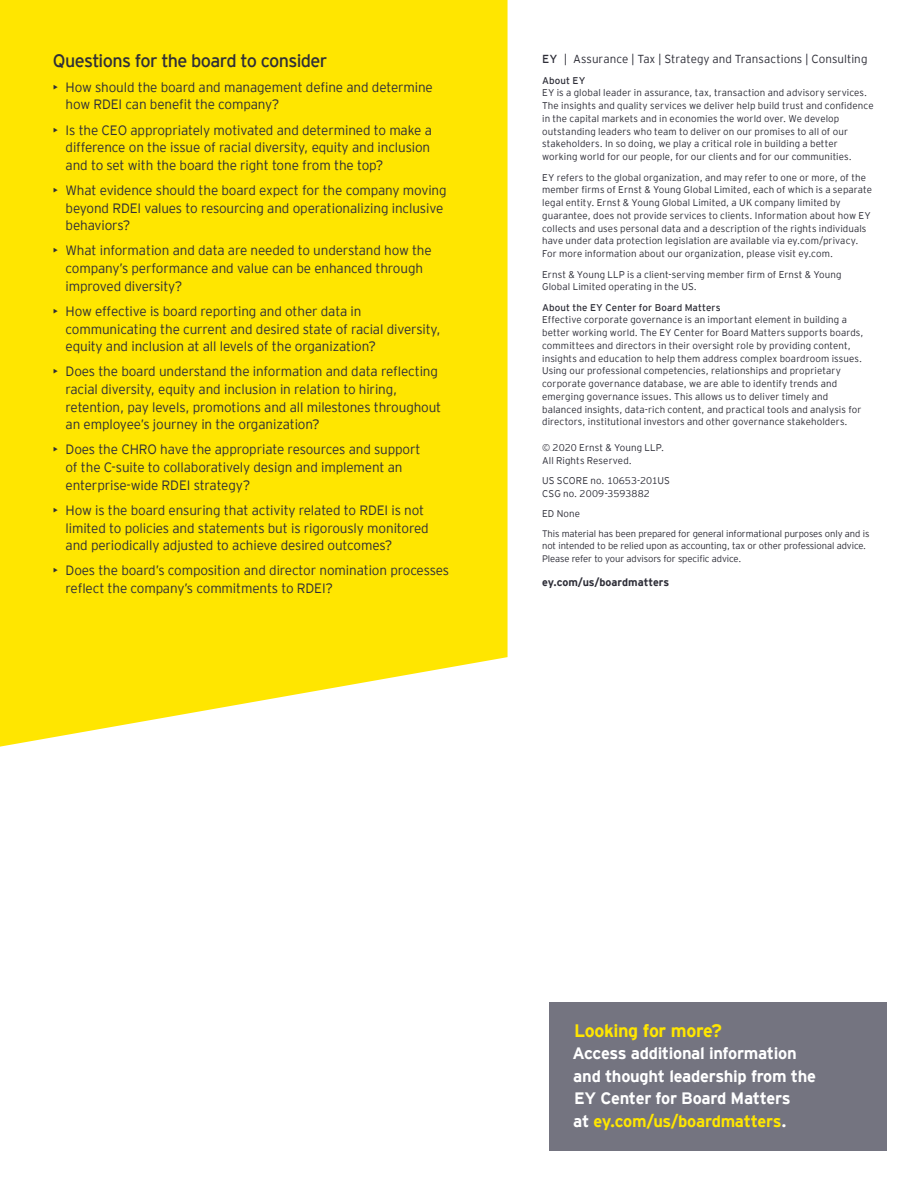
<style>
.page{position:relative;width:918px;height:1188px;background:#fff}
.page>*{position:absolute;margin:0;border:0;box-sizing:border-box;transform-origin:0 0}
.t1{font:18px "EY Interstate";letter-spacing:-.035em;color:#2e2e38}
.t2{font:700 18px "EY Interstate";letter-spacing:-.02em;color:#ffe600}
.t3{font:700 16.5px/22.5px "EY Interstate";letter-spacing:-.02em;color:#fff}
.t4{font:300 13.5px/17.7px "EY Interstate";letter-spacing:-.01em;color:#2e2e38}
.t5{font:300 11.7px "EY Interstate";letter-spacing:.005em;color:#2e2e38}
.t6{font:700 10.8px "EY Interstate";letter-spacing:-.005em;color:#2e2e38}
.t7{font:300 9.75px/12.8px "EY Interstate";letter-spacing:.01em;color:#2e2e38}
.t8{font:9.75px "EY Interstate";letter-spacing:.01em;color:#2e2e38}
.t9{font:300 9.45px/12.3px "EY Interstate";letter-spacing:-.01em;color:#2e2e38}
.s1{font-weight:400}
.s2{color:#ffe600}
</style>
<div class="page">
<div style="left:549px;top:1002px;width:338px;height:149px;background:#747480"></div>
<div style="left:0;top:0;width:508px;height:747px;background:#ffe600"></div>
<h1 class="t1" style="left:53px;top:48px;width:276px">Questions for the board to consider</h1>
<h3 class="t4" style="left:66px;top:77px;width:369px;text-indent:-13px">• How should the board and management define and determine how RDEI can benefit the company?</h3>
<h3 class="t4" style="left:66px;top:120px;width:368px;text-indent:-13px">• Is the CEO appropriately motivated and determined to make a difference on the issue of racial diversity, equity and inclusion and to set with the board the right tone from the top?</h3>
<h3 class="t4" style="left:66px;top:181px;width:383px;text-indent:-13px">• What evidence should the board expect for the company moving beyond RDEI values to resourcing and operationalizing inclusive behaviors?</h3>
<h3 class="t4" style="left:66px;top:241px;width:368px;text-indent:-13px">• What information and data are needed to understand how the company’s performance and value can be enhanced through improved diversity?</h3>
<h3 class="t4" style="left:66px;top:301px;width:376px;text-indent:-13px">• How effective is board reporting and other data in communicating the current and desired state of racial diversity, equity and inclusion at all levels of the organization?</h3>
<p class="t4" style="left:66px;top:362px;width:377px;text-indent:-13px">• Does the board understand the information and data reflecting racial diversity, equity and inclusion in relation to hiring, retention, pay levels, promotions and all milestones throughout an employee’s journey in the organization?</p>
<h3 class="t4" style="left:66px;top:440px;width:357px;text-indent:-13px">• Does the CHRO have the appropriate resources and support of the C-suite to collaboratively design and implement an enterprise-wide RDEI strategy?</h3>
<h3 class="t4" style="left:66px;top:500px;width:365px;text-indent:-13px">• How is the board ensuring that activity related to RDEI is not limited to policies and statements but is rigorously monitored and periodically adjusted to achieve desired outcomes?</h3>
<h3 class="t4" style="left:66px;top:561px;width:385px;text-indent:-13px">• Does the board’s composition and director nomination processes reflect the company’s commitments to RDEI?</h3>
<p class="t5" style="left:542px;top:51px;width:327px"><span class="s1">EY</span> | Assurance | Tax | Strategy and Transactions | Consulting</p>
<p class="t8" style="left:542px;top:73px;width:45px">About EY</p>
<p class="t7" style="left:542px;top:86px;width:333px">EY is a global leader in assurance, tax, transaction and advisory services.<br>The insights and quality services we deliver help build trust and confidence in the capital markets and in economies the world over. We develop outstanding leaders who team to deliver on our promises to all of our stakeholders. In so doing, we play a critical role in building a better working world for our people, for our clients and for our communities.</p>
<p class="t7" style="left:542px;top:170px;width:331px">EY refers to the global organization, and may refer to one or more, of the member firms of Ernst &amp; Young Global Limited, each of which is a separate legal entity. Ernst &amp; Young Global Limited, a UK company limited by guarantee, does not provide services to clients. Information about how EY collects and uses personal data and a description of the rights individuals have under data protection legislation are available via ey.com/privacy.<br>For more information about our organization, please visit ey.com.</p>
<p class="t7" style="left:542px;top:267px;width:301px">Ernst &amp; Young LLP is a client-serving member firm of Ernst &amp; Young<br>Global Limited operating in the US.</p>
<p class="t8" style="left:542px;top:300px;width:180px">About the EY Center for Board Matters</p>
<p class="t7" style="left:542px;top:313px;width:323px">Effective corporate governance is an important element in building a better working world. The EY Center for Board Matters supports boards, committees and directors in their oversight role by providing content, insights and education to help them address complex boardroom issues.<br>Using our professional competencies, relationships and proprietary corporate governance database, we are able to identify trends and emerging governance issues. This allows us to deliver timely and balanced insights, data-rich content, and practical tools and analysis for directors, institutional investors and other governance stakeholders.</p>
<p class="t7" style="left:542px;top:441px;width:123px">© 2020 Ernst &amp; Young LLP.<br>All Rights Reserved.</p>
<p class="t7" style="left:542px;top:474px;width:129px">US SCORE no. 10653-201US<br>CSG no. 2009-3593882</p>
<p class="t7" style="left:542px;top:507px;width:40px">ED None</p>
<p class="t9" style="left:542px;top:527px;width:329px">This material has been prepared for general informational purposes only and is not intended to be relied upon as accounting, tax or other professional advice.<br>Please refer to your advisors for specific advice.</p>
<p class="t6" style="left:542px;top:574px;width:129px">ey.com/us/boardmatters</p>
<h1 class="t2" style="left:574px;top:1018px;width:149px">Looking for more?</h1>
<h2 class="t3" style="left:573px;top:1041px;width:245px">Access additional information and thought leadership from the<br>EY Center for Board Matters<br>at <span class="s2">ey.com/us/boardmatters</span>.</h2>
</div>
